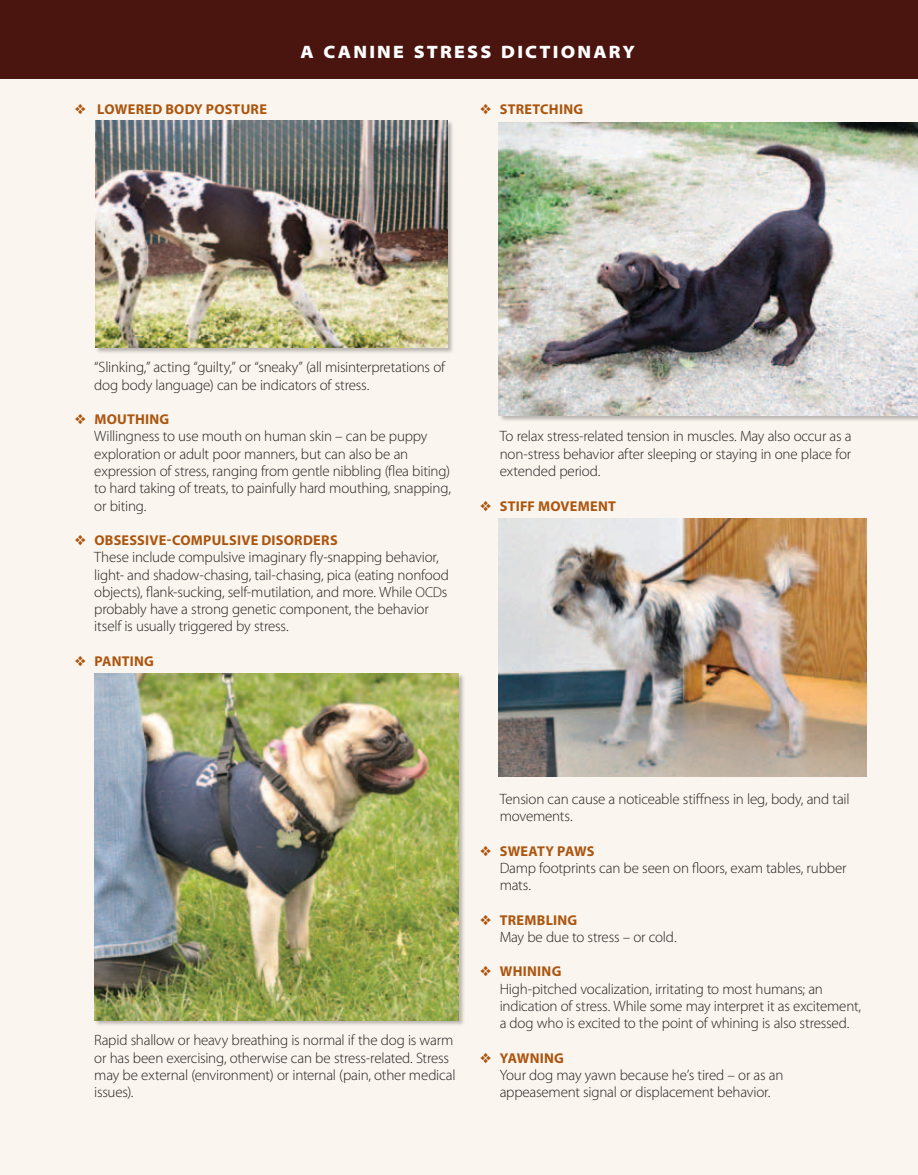
<style>
.page{position:relative;width:918px;height:1175px;background:#fff}
.page>*{position:absolute;margin:0;border:0;box-sizing:border-box;transform-origin:0 0}
.t1{font:900 semi-expanded 18px "Myriad Pro";letter-spacing:.12em;color:#fff}
.t2{font:300 15px/17.2px "Myriad Pro";letter-spacing:-.015em;color:#231f20}
.t3{font:700 14.25px "Myriad Pro";letter-spacing:.02em;color:#ab550f}
.s1{font-size:14.25px}
</style>
<div class="page">
<div style="left:0;top:0;width:918px;height:1174px;background:#faf5ee"></div>
<div style="left:95px;top:120px;width:359px;height:234px;background:#231f20;opacity:.3"></div>
<img style="left:95px;top:120px;width:353px;height:227px">
<div style="left:0;top:0;width:918px;height:79px;background:#4a140f"></div>
<div style="left:94px;top:673px;width:371px;height:353px;background:#231f20;opacity:.3"></div>
<img style="left:94px;top:673px;width:364px;height:347px">
<div style="left:499px;top:122px;width:419px;height:300px;background:#231f20;opacity:.3"></div>
<img style="left:499px;top:122px;width:419px;height:293px">
<img style="left:499px;top:518px;width:367px;height:258px">
<p class="t3" style="left:75px;top:99px;width:194px">❖ LOWERED BODY POSTURE</p>
<p class="t1" style="left:300px;top:42px;width:336px">A CANINE STRESS DICTIONARY</p>
<p class="t3" style="left:480px;top:99px;width:104px">❖ STRETCHING</p>
<p class="t2" style="left:94px;top:359px;width:352px">“Slinking,” acting “guilty,” or “sneaky” (all misinterpretations of dog body language) can be indicators of stress.</p>
<p class="t3" style="left:75px;top:410px;width:96px">❖ MOUTHING</p>
<p class="t2" style="left:94px;top:428px;width:358px">Willingness to use mouth on human skin – can be puppy exploration or adult poor manners, but can also be an expression of stress, ranging from gentle nibbling (flea biting) to hard taking of treats, to painfully hard mouthing, snapping, or biting.</p>
<p class="t3" style="left:75px;top:531px;width:30px">❖ OBS</p>
<p class="t3" style="left:122px;top:531px;width:216px">ESSIVE-COMPU LSIVE DISORDERS</p>
<p class="t2" style="left:94px;top:548px;width:356px">These include compulsive imaginary fly-snapping behavior, light- and shadow-chasing, tail-chasing, pica (eating nonfood objects), flank-sucking, self-mutilation, and more. While <span class="s1">OCD</span>s probably have a strong genetic component, the behavior itself is usually triggered by stress.</p>
<p class="t3" style="left:75px;top:651px;width:80px">❖ PANTING</p>
<p class="t2" style="left:500px;top:428px;width:354px;text-align:justify">To relax stress-related tension in muscles. May also occur as a non-stress behavior after sleeping or staying in one place for extended period.</p>
<p class="t3" style="left:480px;top:496px;width:137px">❖ STIFF MOVEMENT</p>
<p class="t2" style="left:94px;top:1031px;width:363px">Rapid shallow or heavy breathing is normal if the dog is warm or has been exercising, otherwise can be stress-related. Stress may be external (environment) or internal (pain, other medical issues).</p>
<p class="t2" style="left:500px;top:790px;width:351px">Tension can cause a noticeable stiffness in leg, body, and tail movements.</p>
<p class="t3" style="left:480px;top:841px;width:114px">❖ SWEATY PAWS</p>
<p class="t2" style="left:500px;top:859px;width:348px">Damp footprints can be seen on floors, exam tables, rubber mats.</p>
<p class="t3" style="left:480px;top:910px;width:99px">❖ TREMBLING</p>
<p class="t2" style="left:500px;top:928px;width:178px">May be due to stress – or cold.</p>
<p class="t3" style="left:480px;top:962px;width:83px">❖ WHINING</p>
<p class="t2" style="left:500px;top:980px;width:363px">High-pitched vocalization, irritating to most humans; an indication of stress. While some may interpret it as excitement, a dog who is excited to the point of whining is also stressed.</p>
<p class="t3" style="left:480px;top:1048px;width:85px">❖ YAWNING</p>
<p class="t2" style="left:500px;top:1066px;width:285px">Your dog may yawn because he’s tired – or as an appeasement signal or displacement behavior.</p>
</div>
